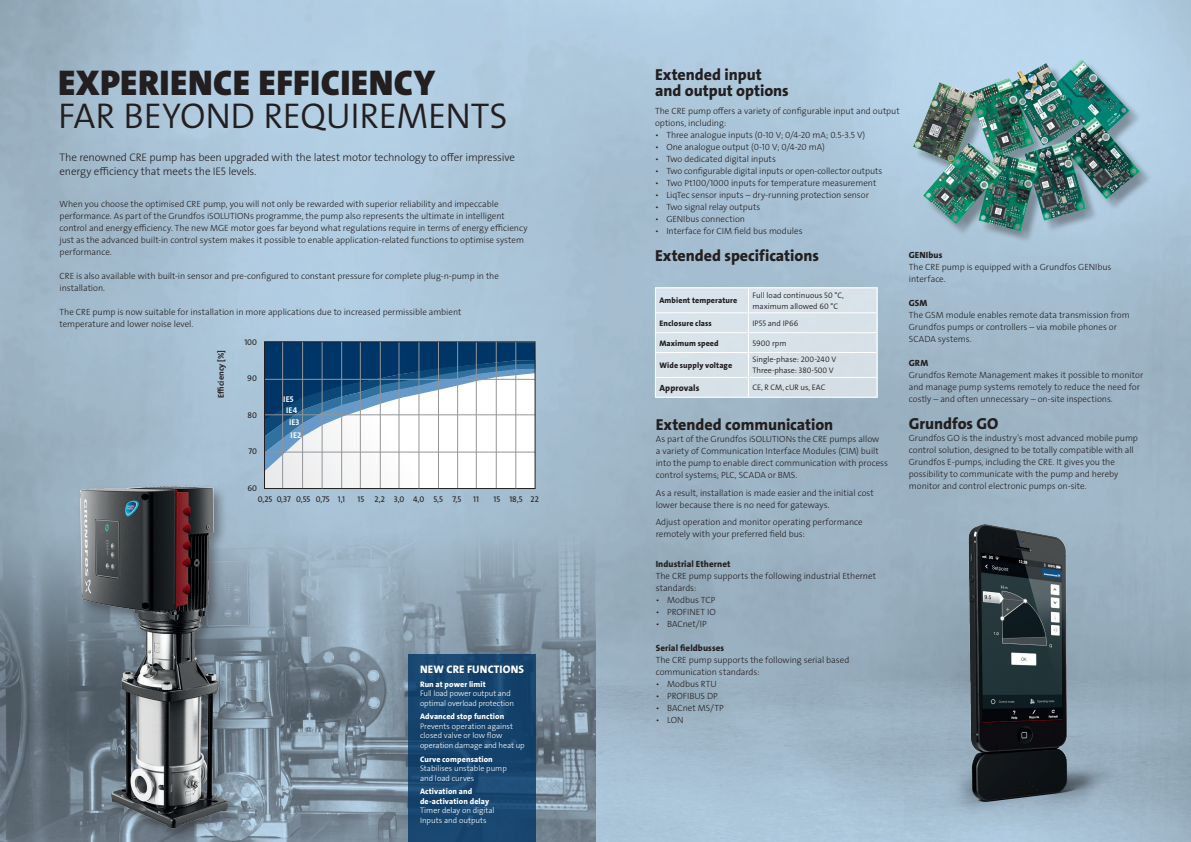
<style>
.page{position:relative;width:1191px;height:842px;background:#fff}
.page>*{position:absolute;margin:0;border:0;box-sizing:border-box;transform-origin:0 0}
.t1{font:36px "Grundfos The Sans V2 OT 4 SL";letter-spacing:-.01em;color:#231f20}
.t2{font:36px "Grundfos The Sans V2 OT 9 BL";letter-spacing:.01em;color:#231f20}
.t3{font:16px/16px "Grundfos The Sans V2 OT 8 XB";letter-spacing:-.005em;color:#231f20}
.t4{font:11px/14px "Grundfos The Sans V2 OT 3 L";letter-spacing:-.01em;color:#231f20}
.t5{font:11px "Grundfos The Sans V2 OT 8 XB";letter-spacing:.015em;color:#fff}
.t6{font:9px/12px "Grundfos The Sans V2 OT 3 L";letter-spacing:-.005em;color:#231f20}
.t7{font:9px "Grundfos The Sans V2 OT 8 XB";letter-spacing:.01em;color:#231f20}
.t8{font:8.3px "Grundfos The Sans V2 OT 5 R";color:#231f20}
.t9{font:8.3px/10.8px "Grundfos The Sans V2 OT 7 B";letter-spacing:.01em;color:#fff;text-align:center}
.t10{font:8.3px "Grundfos The Sans V2 OT 7 B";color:#231f20}
.t11{font:8px/9.5px "Grundfos The Sans V2 OT 3 L";letter-spacing:-.005em;color:#fff}
.t12{font:8px/11px "Grundfos The Sans V2 OT 4 SL";color:#231f20}
.t13{font:8px/9.5px "Grundfos The Sans V2 OT 8 XB";letter-spacing:.01em;color:#fff}
.t14{font:8px "Grundfos The Sans V2 OT 8 XB";letter-spacing:.01em;color:#231f20}
</style>
<div class="page">
<img style="left:0;top:0;width:1191px;height:842px">
<div style="left:655px;top:287px;width:222px;height:111px;background:#d8e2e9"></div>
<hr style="left:656px;top:312px;width:92px;height:1px;background:#fff">
<hr style="left:748px;top:312px;width:128px;height:1px;background:#fff">
<hr style="left:656px;top:332px;width:92px;height:1px;background:#fff">
<hr style="left:748px;top:332px;width:128px;height:1px;background:#fff">
<hr style="left:656px;top:352px;width:92px;height:1px;background:#fff">
<hr style="left:748px;top:352px;width:128px;height:1px;background:#fff">
<svg style="left:748px;top:288px;width:1px;height:109px"></svg>
<hr style="left:655px;top:287px;width:93px;height:1px;background:#fff">
<hr style="left:748px;top:287px;width:129px;height:1px;background:#fff">
<hr style="left:655px;top:377px;width:93px;height:1px;background:#fff">
<svg style="left:655px;top:288px;width:1px;height:109px"></svg>
<hr style="left:748px;top:377px;width:129px;height:1px;background:#fff">
<svg style="left:876px;top:288px;width:1px;height:109px"></svg>
<hr style="left:655px;top:397px;width:93px;height:1px;background:#fff">
<hr style="left:748px;top:397px;width:129px;height:1px;background:#fff">
<img style="left:0;top:471px;width:595px;height:371px">
<svg style="left:408px;top:654px;width:128px;height:188px;background:#16456f"></svg>
<div style="left:915px;top:61px;width:236px;height:182px;background:#231f20;opacity:.38"></div>
<img style="left:913px;top:60px;width:227px;height:171px">
<img style="left:904px;top:524px;width:239px;height:307px">
<img style="left:27px;top:463px;width:265px;height:379px">
<div style="left:264px;top:342px;width:271px;height:147px;background:linear-gradient(to right,#ebebed,#fff)"></div>
<hr style="left:282px;top:342px;width:1px;height:146px;background:#939598">
<hr style="left:302px;top:342px;width:1px;height:146px;background:#939598">
<hr style="left:322px;top:342px;width:1px;height:146px;background:#939598">
<hr style="left:341px;top:342px;width:1px;height:146px;background:#939598">
<hr style="left:360px;top:342px;width:1px;height:146px;background:#939598">
<hr style="left:380px;top:342px;width:1px;height:146px;background:#939598">
<hr style="left:399px;top:342px;width:1px;height:146px;background:#939598">
<hr style="left:419px;top:342px;width:1px;height:146px;background:#939598">
<hr style="left:438px;top:342px;width:1px;height:146px;background:#939598">
<hr style="left:457px;top:342px;width:1px;height:146px;background:#939598">
<hr style="left:476px;top:342px;width:1px;height:146px;background:#939598">
<hr style="left:496px;top:342px;width:1px;height:146px;background:#939598">
<hr style="left:515px;top:342px;width:1px;height:146px;background:#939598">
<svg style="left:218px;top:387px;width:6px;height:6px"></svg>
<svg style="left:264px;top:341px;width:271px;height:130px"></svg>
<h1 class="t2" style="left:58px;top:59px;width:379px">EXPERIENCE EFFICIENCY</h1>
<h1 class="t1" style="left:58px;top:92px;width:451px">FAR BEYOND REQUIREMENTS</h1>
<p class="t4" style="left:60px;top:151px;width:457px">The renowned CRE pump has been upgraded with the latest motor technology to offer impressive energy efficiency that meets the IE5 levels.</p>
<p class="t6" style="left:60px;top:198px;width:469px">When you choose the optimised CRE pump, you will not only be rewarded with superior reliability and impeccable performance. As part of the Grundfos iSOLUTIONs programme, the pump also represents the ultimate in intelligent control and energy efficiency. The new MGE motor goes far beyond what regulations require in terms of energy efficiency just as the advanced built-in control system makes it possible to enable application-related functions to optimise system performance.</p>
<p class="t6" style="left:60px;top:270px;width:441px">CRE is also available with built-in sensor and pre-configured to constant pressure for complete plug-n-pump in the installation.</p>
<p class="t6" style="left:60px;top:306px;width:403px">The CRE pump is now suitable for installation in more applications due to increased permissible ambient temperature and lower noise level.</p>
<p class="t10" style="left:216px;top:398px;width:49px;rotate:-90deg">E ciency [%]</p>
<p class="t8" style="left:244px;top:336px;width:14px">100</p>
<p class="t8" style="left:247px;top:373px;width:11px">90</p>
<p class="t8" style="left:247px;top:410px;width:11px">80</p>
<p class="t8" style="left:248px;top:446px;width:10px">70</p>
<p class="t8" style="left:247px;top:483px;width:11px">60</p>
<p class="t9" style="left:283px;top:394px;width:16px">IE5<br>IE4</p>
<p class="t9" style="left:289px;top:416px;width:14px;line-height:12.5px;text-align:left">IE3<br>IE2</p>
<p class="t8" style="left:258px;top:494px;width:89px">0,25 0,37 0,55 0,75 1,1</p>
<p class="t8" style="left:358px;top:494px;width:105px">15 2,2 3,0 4,0 5,5 7,5</p>
<p class="t8" style="left:473px;top:494px;width:7px">11</p>
<p class="t8" style="left:493px;top:494px;width:47px">15 18,5 22</p>
<p class="t5" style="left:420px;top:662px;width:106px">NEW CRE FUNCTIONS</p>
<p class="t13" style="left:420px;top:679px;width:67px">Run at power limit</p>
<p class="t11" style="left:420px;top:689px;width:96px">Full load power output and optimal overload protection</p>
<p class="t13" style="left:420px;top:712px;width:86px">Advanced stop function</p>
<p class="t11" style="left:420px;top:721px;width:106px">Prevents operation against closed valve or low flow operation damage and heat up</p>
<p class="t13" style="left:420px;top:754px;width:74px">Curve compensation</p>
<p class="t11" style="left:420px;top:764px;width:88px">Stabilises unstable pump and load curves</p>
<p class="t13" style="left:420px;top:787px;width:71px">Activation and de-activation delay</p>
<p class="t11" style="left:420px;top:806px;width:76px">Timer delay on digital<br>Inputs and outputs</p>
<h2 class="t3" style="left:655px;top:67px;width:135px">Extended input and output options</h2>
<p class="t6" style="left:655px;top:105px;width:246px">The CRE pump offers a variety of configurable input and output options, including:</p>
<p class="t6" style="left:655px;top:129px;width:212px">• Three analogue inputs (0-10 V; 0/4-20 mA; 0.5-3.5 V)</p>
<p class="t6" style="left:655px;top:141px;width:171px">• One analogue output (0-10 V; 0/4-20 mA)</p>
<p class="t6" style="left:655px;top:153px;width:122px">• Two dedicated digital inputs</p>
<p class="t6" style="left:655px;top:165px;width:229px">• Two configurable digital inputs or open-collector outputs</p>
<p class="t6" style="left:655px;top:177px;width:223px">• Two Pt100/1000 inputs for temperature measurement</p>
<p class="t6" style="left:655px;top:189px;width:215px">• LiqTec sensor inputs – dry-running protection sensor</p>
<p class="t6" style="left:655px;top:201px;width:107px">• Two signal relay outputs</p>
<p class="t6" style="left:655px;top:213px;width:91px">• GENIbus connection</p>
<p class="t6" style="left:655px;top:225px;width:149px">• Interface for CIM field bus modules</p>
<h2 class="t3" style="left:655px;top:247px;width:165px">Extended specifications</h2>
<p class="t14" style="left:659px;top:295px;width:79px">Ambient temperature</p>
<p class="t12" style="left:752px;top:290px;width:93px">Full load continuous 50 °C, maximum allowed 60 °C</p>
<p class="t14" style="left:659px;top:318px;width:54px">Enclosure class</p>
<p class="t12" style="left:752px;top:318px;width:47px">IP55 and IP66</p>
<p class="t14" style="left:659px;top:338px;width:61px">Maximum speed</p>
<p class="t12" style="left:752px;top:337px;width:35px">5900 rpm</p>
<p class="t14" style="left:659px;top:360px;width:74px">Wide supply voltage</p>
<p class="t12" style="left:752px;top:354px;width:85px">Single-phase: 200-240 V<br>Three-phase: 380-500 V</p>
<p class="t7" style="left:659px;top:382px;width:42px">Approvals</p>
<p class="t12" style="left:752px;top:382px;width:74px">CE, R CM, cUR us, EAC</p>
<h2 class="t3" style="left:656px;top:417px;width:179px">Extended communication</h2>
<p class="t6" style="left:656px;top:433px;width:234px">As part of the Grundfos iSOLUTIONs the CRE pumps allow<br>a variety of Communication Interface Modules (CIM) built into the pump to enable direct communication with process control systems; PLC, SCADA or BMS.</p>
<p class="t6" style="left:656px;top:487px;width:220px">As a result, installation is made easier and the initial cost lower because there is no need for gateways.</p>
<p class="t6" style="left:656px;top:516px;width:208px">Adjust operation and monitor operating performance remotely with your preferred field bus:</p>
<p class="t7" style="left:656px;top:558px;width:76px">Industrial Ethernet</p>
<p class="t6" style="left:656px;top:570px;width:222px">The CRE pump supports the following industrial Ethernet standards:</p>
<p class="t6" style="left:656px;top:594px;width:61px">• Modbus TCP</p>
<p class="t6" style="left:656px;top:606px;width:62px">• PROFINET IO</p>
<p class="t6" style="left:656px;top:618px;width:52px">• BACnet/IP</p>
<p class="t7" style="left:656px;top:642px;width:70px">Serial fieldbusses</p>
<p class="t6" style="left:656px;top:654px;width:195px">The CRE pump supports the following serial based communication standards:</p>
<p class="t6" style="left:656px;top:678px;width:63px">• Modbus RTU</p>
<p class="t6" style="left:656px;top:690px;width:64px">• PROFIBUS DP</p>
<p class="t6" style="left:656px;top:702px;width:69px">• BACnet MS/TP</p>
<p class="t6" style="left:656px;top:714px;width:29px">• LON</p>
<p class="t7" style="left:909px;top:249px;width:35px">GENIbus</p>
<p class="t6" style="left:909px;top:261px;width:204px">The CRE pump is equipped with a Grundfos GENIbus interface.</p>
<p class="t7" style="left:909px;top:297px;width:20px">GSM</p>
<p class="t6" style="left:909px;top:309px;width:222px">The GSM module enables remote data transmission from<br>Grundfos pumps or controllers – via mobile phones or<br>SCADA systems.</p>
<p class="t7" style="left:909px;top:357px;width:21px">GRM</p>
<p class="t6" style="left:909px;top:369px;width:236px">Grundfos Remote Management makes it possible to monitor and manage pump systems remotely to reduce the need for costly – and often unnecessary – on-site inspections.</p>
<h2 class="t3" style="left:909px;top:416px;width:91px">Grundfos GO</h2>
<p class="t6" style="left:909px;top:432px;width:231px">Grundfos GO is the industry’s most advanced mobile pump control solution, designed to be totally compatible with all Grundfos E-pumps, including the CRE. It gives you the possibility to communicate with the pump and hereby monitor and control electronic pumps on-site.</p>
</div>
